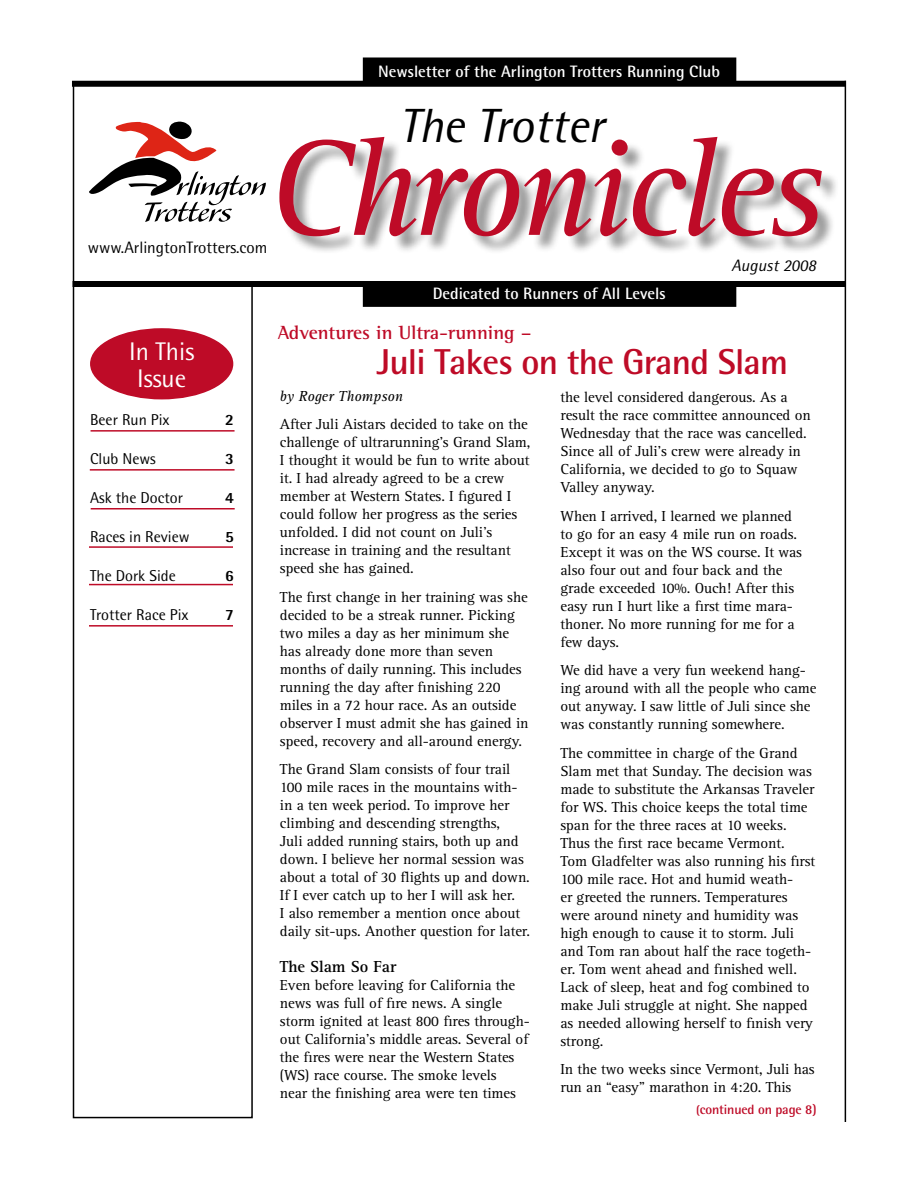
<style>
.page{position:relative;width:918px;height:1188px;background:#fff}
.page>*{position:absolute;margin:0;border:0;box-sizing:border-box;transform-origin:0 0}
.t1{font:italic 141px "Rotis Serif";letter-spacing:-.04em;color:#be0b27}
.t2{font:italic 48px "Rotis Semi Sans";letter-spacing:-.005em;color:#000}
.t3{font:700 36px "Rotis Semi Sans";letter-spacing:-.02em;color:#be0b27}
.t4{font:25.5px/27px "Rotis Semi Sans";color:#fff;text-align:center}
.t5{font:700 19.5px "Rotis Semi Serif";color:#be0b27}
.t6{font:700 16.5px "Rotis Semi Sans";color:#fff}
.t7{font:16.5px "Rotis Semi Sans";color:#000}
.t8{font:700 16.5px "Rotis Serif";letter-spacing:-.005em;color:#000}
.t9{font:italic 16.5px "Rotis Semi Sans";color:#000}
.t10{font:15.75px "Rotis Semi Sans";color:#000}
.t11{font:800 15.75px "Rotis Semi Sans";color:#000}
.t12{font:15px/18px "Rotis Serif";letter-spacing:-.005em;color:#000}
.t13{font:italic 15px "Rotis Serif";color:#000}
.t14{font:700 13.5px "Rotis Semi Sans";letter-spacing:-.01em;color:#be0b27}
.s1{font-size:12px}
</style>
<div class="page">
<div style="left:73px;top:81px;width:180px;height:1037px;border:2px solid #000"></div>
<div style="left:73px;top:281px;width:773px;height:6px;background:#000"></div>
<div style="left:244px;top:87px;width:15px;height:194px;background:#fff"></div>
<div style="left:72px;top:81px;width:774px;height:6px;background:#000"></div>
<hr style="left:845px;top:81px;width:1px;height:1041px;background:#000">
<div style="left:364px;top:58px;width:372px;height:23px;background:#000"></div>
<div style="left:363px;top:57px;width:373px;height:24px;border:2px solid #000"></div>
<div style="left:282px;top:139px;width:636px;height:190px;background:#000;opacity:.4"></div>
<svg style="left:89px;top:122px;width:177px;height:100px"></svg>
<div style="left:91px;top:329px;width:142px;height:70px;background:#be0b27;border-radius:50%"></div>
<div style="left:90px;top:328px;width:143px;height:71px;border:2px solid #be0b27;border-radius:50%"></div>
<hr style="left:91px;top:430px;width:144px;height:2px;background:#be0b27">
<hr style="left:90px;top:469px;width:145px;height:2px;background:#be0b27">
<hr style="left:89px;top:546px;width:144px;height:2px;background:#be0b27">
<hr style="left:91px;top:508px;width:144px;height:2px;background:#be0b27">
<hr style="left:89px;top:584px;width:144px;height:1px;background:#be0b27">
<hr style="left:89px;top:625px;width:144px;height:2px;background:#be0b27">
<p class="t7" style="left:88px;top:238px;width:181px">www.ArlingtonTrotters.com</p>
<h3 class="t4" style="left:129px;top:337px;width:67px">In This<br>Issue</h3>
<p class="t10" style="left:90px;top:410px;width:81px">Beer Run Pix</p>
<p class="t11" style="left:225px;top:409px;width:10px">2</p>
<p class="t10" style="left:90px;top:449px;width:67px">Club News</p>
<p class="t11" style="left:225px;top:448px;width:10px">3</p>
<p class="t10" style="left:90px;top:488px;width:94px">Ask the Doctor</p>
<p class="t11" style="left:225px;top:487px;width:10px">4</p>
<p class="t10" style="left:90px;top:527px;width:101px">Races in Review</p>
<p class="t11" style="left:225px;top:526px;width:10px">5</p>
<p class="t10" style="left:90px;top:566px;width:87px">The Dork Side</p>
<p class="t11" style="left:225px;top:565px;width:10px">6</p>
<p class="t10" style="left:90px;top:605px;width:100px">Trotter Race Pix</p>
<p class="t11" style="left:225px;top:604px;width:10px">7</p>
<p class="t6" style="left:378px;top:61px;width:343px">Newsletter of the Arlington Trotters Running Club</p>
<h2 class="t2" style="left:399px;top:97px;width:206px">The Trotter</h2>
<h1 class="t1" style="left:267px;top:109px;width:559px">Chronicles</h1>
<p class="t9" style="left:731px;top:255px;width:86px">August 2008</p>
<p class="t6" style="left:433px;top:283px;width:234px">Dedicated to Runners of All Levels</p>
<h3 class="t5" style="left:278px;top:321px;width:255px">Adventures in Ultra-running –</h3>
<h3 class="t3" style="left:377px;top:340px;width:413px">Juli Takes on the Grand Slam</h3>
<p class="t13" style="left:280px;top:388px;width:124px">by Roger Thompson</p>
<p class="t12" style="left:280px;top:416px;width:252px">After Juli Aistars decided to take on the challenge of ultrarunning’s Grand Slam, I thought it would be fun to write about it. I had already agreed to be a crew member at Western States. I figured I could follow her progress as the series unfolded. I did not count on Juli’s increase in training and the resultant speed she has gained.</p>
<p class="t12" style="left:280px;top:588px;width:250px">The first change in her training was she decided to be a streak runner. Picking two miles a day as her minimum she has already done more than seven months of daily running. This includes running the day after finishing 220 miles in a 72 hour race. As an outside observer I must admit she has gained in speed, recovery and all-around energy.</p>
<p class="t12" style="left:280px;top:761px;width:252px">The Grand Slam consists of four trail 100 mile races in the mountains with&shy;in a ten week period. To improve her climbing and descending strengths,<br>Juli added running stairs, both up and down. I believe her normal session was about a total of 30 flights up and down.<br>If I ever catch up to her I will ask her.<br>I also remember a mention once about daily sit-ups. Another question for later.</p>
<p class="t8" style="left:280px;top:957px;width:118px">The Slam So Far</p>
<p class="t12" style="left:280px;top:977px;width:251px">Even before leaving for California the news was full of fire news. A single storm ignited at least 800 fires through&shy;out California’s middle areas. Several of the fires were near the Western States (WS) race course. The smoke levels<br>near the finishing area were ten times</p>
<p class="t12" style="left:560px;top:389px;width:252px">the level considered dangerous. As a result the race committee announced on Wednesday that the race was cancelled.<br>Since all of Juli’s crew were already in California, we decided to go to Squaw Valley anyway.</p>
<p class="t12" style="left:560px;top:507px;width:243px">When I arrived, I learned we planned to go for an easy 4 mile run on roads.<br>Except it was on the WS course. It was also four out and four back and the grade exceeded 10%. Ouch! After this easy run I hurt like a first time mara&shy;thoner. No more running for me for a few days.</p>
<p class="t12" style="left:560px;top:662px;width:258px">We did have a very fun weekend hang&shy;ing around with all the people who came out anyway. I saw little of Juli since she was constantly running somewhere.</p>
<p class="t12" style="left:560px;top:744px;width:256px">The committee in charge of the Grand Slam met that Sunday. The decision was made to substitute the Arkansas Traveler for WS. This choice keeps the total time span for the three races at 10 weeks.<br>Thus the first race became Vermont.<br>Tom Gladfelter was also running his first 100 mile race. Hot and humid weath-<br>er greeted the runners. Temperatures were around ninety and humidity was high enough to cause it to storm. Juli and Tom ran about half the race togeth&shy;er. Tom went ahead and finished well.<br>Lack of sleep, heat and fog combined to make Juli struggle at night. She napped as needed allowing herself to finish very strong.</p>
<p class="t12" style="left:560px;top:1061px;width:256px">In the two weeks since Vermont, Juli has run an “easy” marathon in 4:20. This</p>
<p class="t14" style="left:696px;top:1101px;width:122px"><span class="s1">(</span>continued on page 8)</p>
</div>
